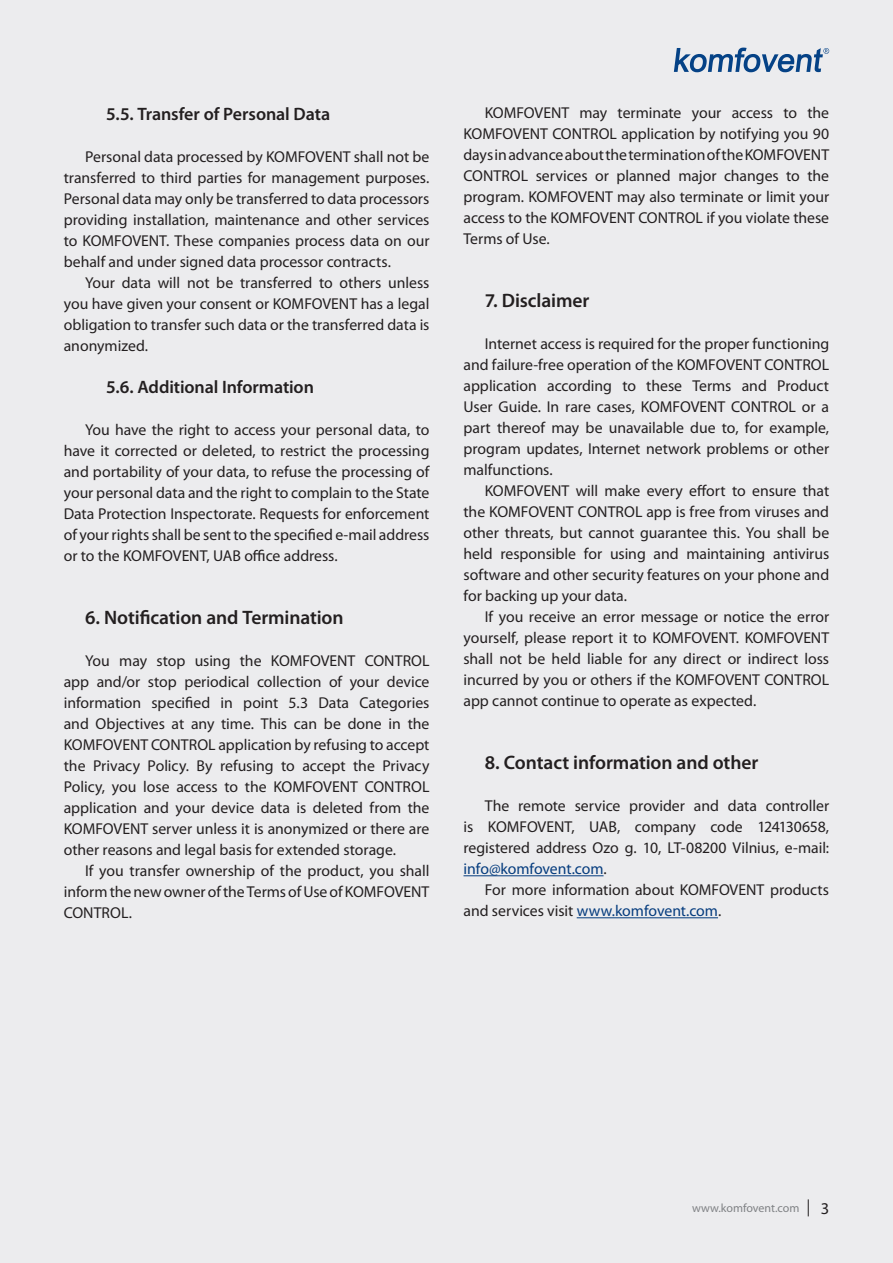
<style>
.page{position:relative;width:893px;height:1263px;background:#ececee}
.page>*{position:absolute;margin:0;border:0;box-sizing:border-box;transform-origin:0 0}
.Antraštė_2{font:600 19.5px "Myriad Pro";letter-spacing:-.005em;color:#231f20}
.Antraštė_3{font:600 18px "Myriad Pro";letter-spacing:-.005em;color:#231f20}
.t1{font:16.5px "Myriad Pro";color:#231f20}
.Tekstas_EN{font:15.75px/21px "Myriad Pro";color:#231f20;text-align:justify}
.t2{font:12px "Myriad Pro";color:#808285}
.s1{color:#053c7e}
</style>
<div class="page">
<svg style="left:674px;top:48px;width:155px;height:24px"></svg>
<svg style="left:808px;top:1199px;width:1px;height:17px"></svg>
<hr style="left:463px;top:875px;width:141px;height:1px;background:#053c7e">
<hr style="left:577px;top:917px;width:141px;height:1px;background:#053c7e">
<p class="Antraštė_3" style="left:106px;top:102px;width:225px">5.5. Transfer of Personal Data</p>
<p class="Tekstas_EN" style="left:64px;top:146px;width:367px;text-indent:21px">Personal data processed by KOMFOVENT shall not be transferred to third parties for management purposes.<br>Personal data may only be transferred to data processors providing installation, maintenance and other services to KOMFOVENT. These companies process data on our behalf and under signed data processor contracts.</p>
<p class="Tekstas_EN" style="left:64px;top:272px;width:367px;text-indent:21px">Your data will not be transferred to others unless you have given your consent or KOMFOVENT has a legal obligation to transfer such data or the transferred data is anonymized.</p>
<p class="Antraštė_3" style="left:106px;top:375px;width:209px">5.6. Additional Information</p>
<p class="Tekstas_EN" style="left:64px;top:419px;width:367px;text-indent:21px">You have the right to access your personal data, to have it corrected or deleted, to restrict the processing and portability of your data, to refuse the processing of your personal data and the right to complain to the State Data Protection Inspectorate. Requests for enforcement of your rights shall be sent to the specified e-mail address or to the KOMFOVENT, UAB office address.</p>
<p class="Antraštė_2" style="left:85px;top:605px;width:260px">6. Notification and Termination</p>
<p class="Tekstas_EN" style="left:64px;top:650px;width:367px;text-indent:21px">You may stop using the KOMFOVENT CONTROL app and/or stop periodical collection of your device information specified in point 5.3 Data Categories and Objectives at any time. This can be done in the KOMFOVENT CONTROL application by refusing to accept the Privacy Policy. By refusing to accept the Privacy Policy, you lose access to the KOMFOVENT CONTROL application and your device data is deleted from the KOMFOVENT server unless it is anonymized or there are other reasons and legal basis for extended storage.</p>
<p class="Tekstas_EN" style="left:64px;top:860px;width:367px;text-indent:21px">If you transfer ownership of the product, you shall inform the new owner of the Terms of Use of KOMFOVENT CONTROL.</p>
<p class="Tekstas_EN" style="left:463px;top:102px;width:367px;text-indent:21px">KOMFOVENT may terminate your access to the KOMFOVENT CONTROL application by notifying you 90 days in advance about the termination of the KOMFOVENT CONTROL services or planned major changes to the program. KOMFOVENT may also terminate or limit your access to the KOMFOVENT CONTROL if you violate these Terms of Use.</p>
<p class="Antraštė_2" style="left:485px;top:288px;width:106px">7. Disclaimer</p>
<p class="Tekstas_EN" style="left:463px;top:333px;width:367px;text-indent:21px">Internet access is required for the proper functioning and failure-free operation of the KOMFOVENT CONTROL application according to these Terms and Product User Guide. In rare cases, KOMFOVENT CONTROL or a part thereof may be unavailable due to, for example, program updates, Internet network problems or other malfunctions.</p>
<p class="Tekstas_EN" style="left:463px;top:480px;width:367px;text-indent:21px">KOMFOVENT will make every effort to ensure that the KOMFOVENT CONTROL app is free from viruses and other threats, but cannot guarantee this. You shall be held responsible for using and maintaining antivirus software and other security features on your phone and for backing up your data.</p>
<p class="Tekstas_EN" style="left:463px;top:606px;width:367px;text-indent:21px">If you receive an error message or notice the error yourself, please report it to KOMFOVENT. KOMFOVENT shall not be held liable for any direct or indirect loss incurred by you or others if the KOMFOVENT CONTROL app cannot continue to operate as expected.</p>
<p class="Antraštė_2" style="left:485px;top:750px;width:275px">8. Contact information and other</p>
<p class="Tekstas_EN" style="left:463px;top:795px;width:367px;text-indent:21px">The remote service provider and data controller is KOMFOVENT, UAB, company code 124130658, registered address Ozo g. 10, LT-08200 Vilnius, e-mail: <span class="s1">info@komfovent.com</span>.</p>
<p class="Tekstas_EN" style="left:463px;top:879px;width:367px;text-indent:21px">For more information about KOMFOVENT products and services visit <span class="s1">www.komfovent.com</span>.</p>
<p class="t2" style="left:692px;top:1201px;width:109px">www.komfovent.com</p>
<p class="t1" style="left:821px;top:1198px;width:10px">3</p>
</div>
